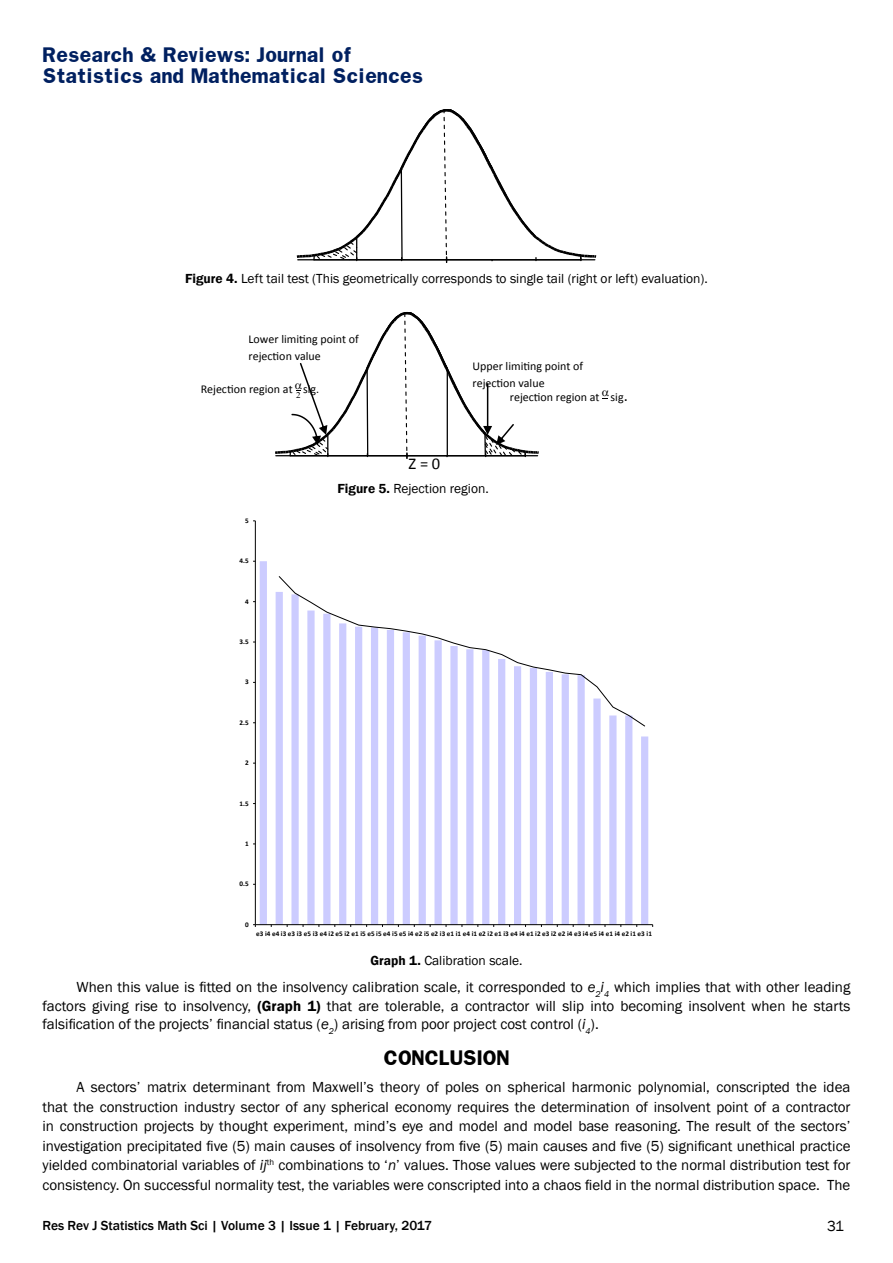
<style>
.page{position:relative;width:893px;height:1263px;background:#fff}
.page>*{position:absolute;margin:0;border:0;box-sizing:border-box;transform-origin:0 0}
.t1{font:700 18px/21px "Franklin";color:#002060}
.t2{font:700 18px "Franklin";color:#000}
.t3{font:16.5px "Calibri";color:#000}
.t4{font:15px/19.5px "Franklin Gothic";color:#000;text-align:justify}
.t5{font:13.5px "Franklin Gothic";color:#000}
.t6{font:500 13.5px "Franklin Gothic";color:#000}
.t7{font:12px/16.8px "Calibri";color:#000}
.t8{font:700 7.05px "Calibri";color:#000}
.s1{font-weight:600}
.s2{font-size:16.5px}
.s3{font-style:italic}
</style>
<div class="page">
<svg style="left:260px;top:561px;width:388px;height:363px"></svg>
<hr style="left:255px;top:521px;width:1px;height:404px;background:#000">
<hr style="left:255px;top:924px;width:398px;height:1px;background:#000">
<svg style="left:278px;top:576px;width:368px;height:151px"></svg>
<svg style="left:297px;top:109px;width:299px;height:154px"></svg>
<svg style="left:275px;top:311px;width:264px;height:148px"></svg>
<p class="t1" style="left:43px;top:44px;width:382px">Research &amp; Reviews: Journal of<br>Statistics and Mathematical Sciences</p>
<p class="t5" style="left:185px;top:270px;width:524px"><span class="s1">Figure 4.</span> Left tail test (This geometrically corresponds to single tail (right or left) evaluation).</p>
<p class="t7" style="left:249px;top:331px;width:112px">Lower limiting point of rejection value</p>
<p class="t7" style="left:201px;top:381px;width:120px">Rejection region at sig.</p>
<p class="t7" style="left:473px;top:358px;width:112px">Upper limiting point of rejection value</p>
<p class="t7" style="left:510px;top:389px;width:119px">rejection region at sig<span class="s2">.</span></p>
<p class="t8" style="left:245px;top:516px;width:5px">5</p>
<p class="t8" style="left:239px;top:556px;width:11px">4.5</p>
<p class="t8" style="left:245px;top:597px;width:5px">4</p>
<p class="t8" style="left:239px;top:637px;width:11px">3.5</p>
<p class="t8" style="left:245px;top:678px;width:5px">3</p>
<p class="t8" style="left:239px;top:718px;width:11px">2.5</p>
<p class="t8" style="left:245px;top:758px;width:5px">2</p>
<p class="t8" style="left:239px;top:799px;width:11px">1.5</p>
<p class="t8" style="left:245px;top:839px;width:5px">1</p>
<p class="t8" style="left:239px;top:879px;width:11px">0.5</p>
<p class="t8" style="left:245px;top:920px;width:5px">0</p>
<p class="t3" style="left:409px;top:453px;width:33px">Z =0</p>
<p class="t5" style="left:337px;top:480px;width:153px"><span class="s1">Figure 5.</span> Rejection region.</p>
<p class="t8" style="left:256px;top:929px;width:397px">e3 i4 e4 i3 e3 i3 e5 i3 e4 i2 e5 i2 e1 i5 e5 i5 e4 i5 e5 i4 e2 i5 e2 i3 e1 i1 e4 i1 e2 i2 e1 i3 e4 i4 e1 i2 e3 i2 e2 i4 e3 i4 e5 i4 e1 i4 e2 i1 e3 i1</p>
<p class="t5" style="left:370px;top:952px;width:154px"><span class="s1">Graph 1.</span> Calibration scale.</p>
<p class="t4" style="left:43px;top:978px;width:809px;line-height:18.8px;text-indent:34px">When this value is fitted on the insolvency calibration scale, it corresponded to <span class="s3">e</span><sub>2</sub><span class="s3">i</span><sub>4</sub> which implies that with other leading factors giving rise to insolvency, <span class="s1">(Graph 1)</span> that are tolerable, a contractor will slip into becoming insolvent when he starts falsification of the projects’ financial status (<span class="s3">e</span><sub>2</sub>) arising from poor project cost control (<span class="s3">i</span><sub>4</sub>).</p>
<p class="t2" style="left:384px;top:1045px;width:127px">CONCLUSION</p>
<p class="t4" style="left:43px;top:1077px;width:809px;text-indent:34px">A sectors’ matrix determinant from Maxwell’s theory of poles on spherical harmonic polynomial, conscripted the idea that the construction industry sector of any spherical economy requires the determination of insolvent point of a contractor in construction projects by thought experiment, mind’s eye and model and model base reasoning. The result of the sectors’ investigation precipitated five (5) main causes of insolvency from five (5) main causes and five (5) significant unethical practice yielded combinatorial variables of <span class="s3">ij</span><sup>th</sup> combinations to ‘<span class="s3">n</span>’ values. Those values were subjected to the normal distribution test for consistency. On successful normality test, the variables were conscripted into a chaos field in the normal distribution space. The</p>
<p class="t6" style="left:43px;top:1217px;width:391px">Res Rev J Statistics Math Sci | Volume 3 | Issue 1 | February, 2017</p>
<p class="t4" style="left:827px;top:1216px;width:18px">31</p>
</div>
